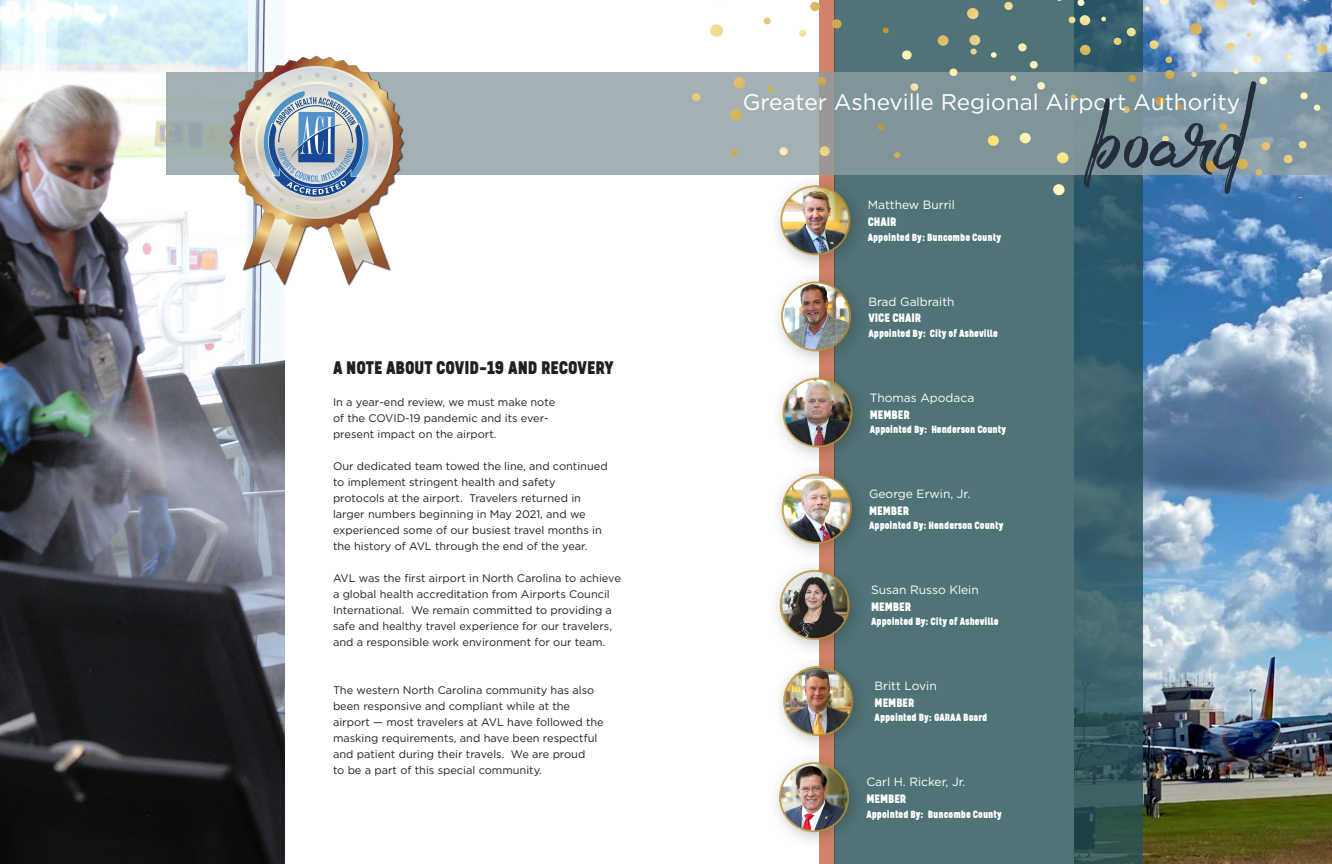
<style>
.page{position:relative;width:1332px;height:864px;background:#fff}
.page>*{position:absolute;margin:0;border:0;box-sizing:border-box;transform-origin:0 0}
.t1{font:109px "Perfect Sunset Alt";color:#232e3a}
.t2{font:22.6px "Gotham";color:#fff}
.t3{font:900 21px "Kelpt A1";color:#231f20}
.t4{font:900 14px "Kelpt A1";color:#fff}
.t5{font:900 12px "Kelpt A1";color:#fff}
.t6{font:12px "Gotham";color:#fff}
.t7{font:11px/16px "Gotham";color:#231f20}
</style>
<div class="page">
<img style="left:1143px;top:0;width:189px;height:864px">
<div style="left:820px;top:0;width:15px;height:864px;background:#d38369"></div>
<svg style="left:835px;top:0;width:308px;height:864px;background:#496d73"></svg>
<img style="left:0;top:0;width:284px;height:864px">
<div style="left:769px;top:174px;width:99px;height:99px;background:#231f20;opacity:.3"></div>
<svg style="left:780px;top:185px;width:70px;height:70px"></svg>
<img style="left:782px;top:187px;width:67px;height:66px;border-radius:33px">
<div style="left:770px;top:270px;width:99px;height:99px;background:#231f20;opacity:.3"></div>
<svg style="left:781px;top:281px;width:70px;height:70px"></svg>
<img style="left:783px;top:283px;width:66px;height:67px">
<div style="left:770px;top:462px;width:100px;height:100px;background:#231f20;opacity:.3"></div>
<svg style="left:782px;top:474px;width:70px;height:70px"></svg>
<img style="left:784px;top:476px;width:66px;height:66px;border-radius:33px">
<div style="left:767px;top:751px;width:100px;height:99px;background:#231f20;opacity:.3"></div>
<svg style="left:779px;top:762px;width:70px;height:70px"></svg>
<img style="left:781px;top:764px;width:66px;height:66px;border-radius:33px">
<div style="left:771px;top:366px;width:99px;height:99px;background:#231f20;opacity:.3"></div>
<img style="left:784px;top:380px;width:67px;height:66px">
<div style="left:772px;top:654px;width:99px;height:100px;background:#231f20;opacity:.3"></div>
<svg style="left:783px;top:666px;width:70px;height:70px"></svg>
<img style="left:785px;top:668px;width:66px;height:66px;border-radius:33px">
<div style="left:768px;top:558px;width:100px;height:100px;background:#231f20;opacity:.3"></div>
<svg style="left:780px;top:570px;width:70px;height:70px"></svg>
<img style="left:782px;top:572px;width:66px;height:66px;border-radius:33px">
<svg style="left:166px;top:72px;width:1166px;height:103px;background:#90a2a7"></svg>
<svg style="left:710px;top:24px;width:13px;height:13px"></svg>
<svg style="left:1214px;top:0;width:13px;height:11px"></svg>
<svg style="left:1189px;top:23px;width:14px;height:13px"></svg>
<svg style="left:1226px;top:43px;width:10px;height:9px"></svg>
<svg style="left:1165px;top:57px;width:8px;height:6px"></svg>
<svg style="left:938px;top:35px;width:11px;height:11px"></svg>
<svg style="left:949px;top:68px;width:8px;height:8px"></svg>
<svg style="left:910px;top:83px;width:8px;height:8px"></svg>
<svg style="left:767px;top:86px;width:6px;height:6px"></svg>
<svg style="left:1057px;top:152px;width:12px;height:12px"></svg>
<svg style="left:1053px;top:184px;width:12px;height:12px"></svg>
<svg style="left:1237px;top:159px;width:11px;height:10px"></svg>
<svg style="left:1205px;top:161px;width:11px;height:11px"></svg>
<svg style="left:1299px;top:141px;width:8px;height:8px"></svg>
<svg style="left:1219px;top:123px;width:8px;height:8px"></svg>
<svg style="left:1155px;top:96px;width:11px;height:10px"></svg>
<svg style="left:902px;top:50px;width:10px;height:10px"></svg>
<svg style="left:1122px;top:106px;width:8px;height:7px"></svg>
<svg style="left:1250px;top:0;width:6px;height:5px"></svg>
<svg style="left:733px;top:77px;width:12px;height:12px"></svg>
<svg style="left:730px;top:109px;width:12px;height:12px"></svg>
<svg style="left:692px;top:93px;width:9px;height:9px"></svg>
<svg style="left:779px;top:147px;width:9px;height:8px"></svg>
<svg style="left:731px;top:150px;width:7px;height:6px"></svg>
<svg style="left:1019px;top:133px;width:12px;height:11px"></svg>
<svg style="left:988px;top:135px;width:11px;height:11px"></svg>
<svg style="left:832px;top:19px;width:10px;height:10px"></svg>
<svg style="left:810px;top:2px;width:10px;height:10px"></svg>
<svg style="left:799px;top:30px;width:8px;height:7px"></svg>
<svg style="left:763px;top:18px;width:8px;height:7px"></svg>
<svg style="left:967px;top:8px;width:12px;height:11px"></svg>
<svg style="left:1004px;top:2px;width:9px;height:8px"></svg>
<svg style="left:1018px;top:43px;width:9px;height:9px"></svg>
<svg style="left:969px;top:35px;width:11px;height:20px"></svg>
<svg style="left:819px;top:146px;width:11px;height:11px"></svg>
<svg style="left:817px;top:77px;width:9px;height:9px"></svg>
<svg style="left:894px;top:152px;width:6px;height:6px"></svg>
<svg style="left:878px;top:124px;width:6px;height:6px"></svg>
<svg style="left:1080px;top:45px;width:11px;height:10px"></svg>
<svg style="left:1128px;top:75px;width:8px;height:7px"></svg>
<svg style="left:1070px;top:94px;width:6px;height:6px"></svg>
<svg style="left:1317px;top:44px;width:11px;height:10px"></svg>
<svg style="left:1286px;top:55px;width:6px;height:5px"></svg>
<svg style="left:1165px;top:70px;width:10px;height:10px"></svg>
<svg style="left:1160px;top:0;width:9px;height:5px"></svg>
<svg style="left:1175px;top:103px;width:7px;height:7px"></svg>
<svg style="left:1162px;top:136px;width:7px;height:7px"></svg>
<svg style="left:1144px;top:7px;width:6px;height:5px"></svg>
<svg style="left:1283px;top:155px;width:10px;height:9px"></svg>
<svg style="left:1261px;top:142px;width:10px;height:9px"></svg>
<svg style="left:1255px;top:169px;width:7px;height:7px"></svg>
<svg style="left:1259px;top:77px;width:9px;height:8px"></svg>
<svg style="left:1253px;top:56px;width:9px;height:8px"></svg>
<svg style="left:1233px;top:68px;width:6px;height:6px"></svg>
<svg style="left:1191px;top:72px;width:6px;height:5px"></svg>
<svg style="left:1247px;top:33px;width:4px;height:4px"></svg>
<svg style="left:1149px;top:40px;width:10px;height:10px"></svg>
<svg style="left:1114px;top:28px;width:22px;height:17px"></svg>
<svg style="left:1300px;top:92px;width:21px;height:19px"></svg>
<svg style="left:1101px;top:17px;width:5px;height:5px"></svg>
<svg style="left:883px;top:28px;width:6px;height:5px"></svg>
<svg style="left:1037px;top:82px;width:9px;height:8px"></svg>
<svg style="left:1029px;top:61px;width:9px;height:8px"></svg>
<svg style="left:1010px;top:75px;width:6px;height:6px"></svg>
<svg style="left:991px;top:52px;width:6px;height:6px"></svg>
<svg style="left:1068px;top:15px;width:22px;height:10px"></svg>
<svg style="left:1077px;top:0;width:8px;height:6px"></svg>
<img style="left:191px;top:45px;width:253px;height:253px">
<p class="t3" style="left:333px;top:356px;width:282px">A NOTE ABOUT COVID-19 AND RECOVERY</p>
<p class="t7" style="left:333px;top:394px;width:224px">In a year-end review, we must make note of the COVID-19 pandemic and its ever&shy;present impact on the airport.</p>
<p class="t7" style="left:333px;top:458px;width:276px">Our dedicated team towed the line, and continued to implement stringent health and safety protocols at the airport. Travelers returned in larger numbers beginning in May 2021, and we experienced some of our busiest travel months in the history of AVL through the end of the year.</p>
<p class="t7" style="left:333px;top:570px;width:289px">AVL was the first airport in North Carolina to achieve a global health accreditation from Airports Council International. We remain committed to providing a safe and healthy travel experience for our travelers, and a responsible work environment for our team.</p>
<p class="t7" style="left:333px;top:682px;width:272px">The western North Carolina community has also been responsive and compliant while at the airport — most travelers at AVL have followed the masking requirements, and have been respectful and patient during their travels. We are proud<br>to be a part of this special community.</p>
<p class="t1" style="left:1096px;top:66px;width:156px">board</p>
<p class="t2" style="left:743px;top:88px;width:499px">Greater Asheville Regional Airport Authority</p>
<p class="t6" style="left:868px;top:198px;width:89px">Matthew Burril</p>
<p class="t4" style="left:868px;top:214px;width:30px">CHAIR</p>
<p class="t5" style="left:868px;top:230px;width:135px">Appointed By: Buncombe County</p>
<p class="t6" style="left:868px;top:294px;width:88px">Brad Galbraith</p>
<p class="t4" style="left:868px;top:310px;width:54px">VICE CHAIR</p>
<p class="t5" style="left:868px;top:326px;width:131px">Appointed By: City of Asheville</p>
<p class="t6" style="left:870px;top:390px;width:106px">Thomas Apodaca</p>
<p class="t4" style="left:870px;top:406px;width:41px">MEMBER</p>
<p class="t5" style="left:870px;top:423px;width:138px">Appointed By: Henderson County</p>
<p class="t6" style="left:869px;top:486px;width:103px">George Erwin, Jr.</p>
<p class="t4" style="left:869px;top:503px;width:41px">MEMBER</p>
<p class="t5" style="left:869px;top:519px;width:136px">Appointed By: Henderson County</p>
<p class="t6" style="left:871px;top:582px;width:109px">Susan Russo Klein</p>
<p class="t4" style="left:871px;top:599px;width:41px">MEMBER</p>
<p class="t5" style="left:871px;top:615px;width:129px">Appointed By: City of Asheville</p>
<p class="t6" style="left:875px;top:678px;width:64px">Britt Lovin</p>
<p class="t4" style="left:875px;top:695px;width:41px">MEMBER</p>
<p class="t5" style="left:875px;top:711px;width:114px">Appointed By: GARAA Board</p>
<p class="t6" style="left:866px;top:774px;width:101px">Carl H. Ricker, Jr.</p>
<p class="t4" style="left:866px;top:791px;width:41px">MEMBER</p>
<p class="t5" style="left:866px;top:807px;width:137px">Appointed By: Buncombe County</p>
</div>
